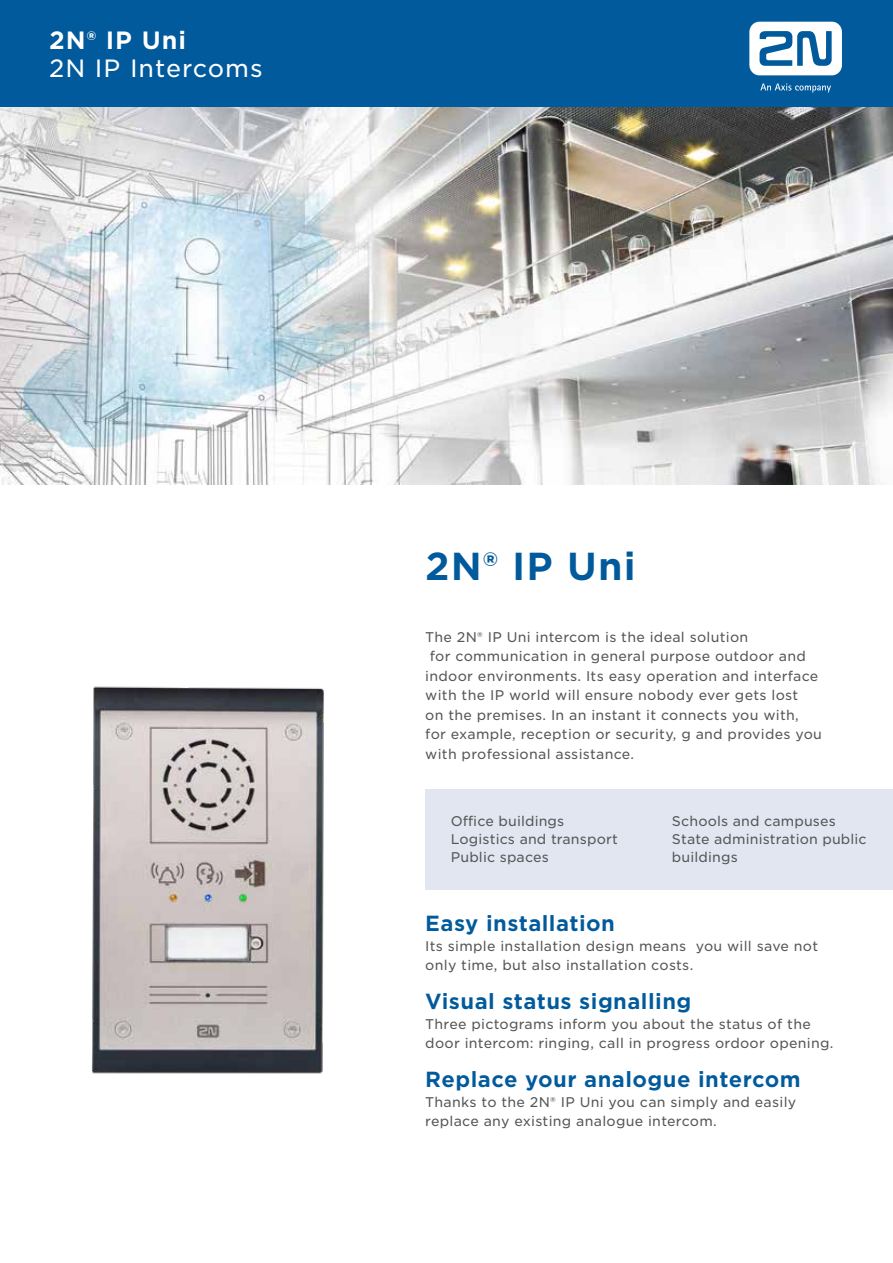
<style>
.page{position:relative;width:893px;height:1263px;background:#fff}
.page>*{position:absolute;margin:0;border:0;box-sizing:border-box;transform-origin:0 0}
.t1{font:700 37.5px "Gotham S Sm";letter-spacing:.03em;color:#005a9c}
.t2{font:24px "Gotham S Sm";letter-spacing:.04em;color:#fff}
.t3{font:700 24px "Gotham S Sm";letter-spacing:.04em;color:#fff}
.t4{font:700 21px "Gotham S Sm";letter-spacing:.02em;color:#005a9c}
.t5{font:13.5px/18px "Gotham S Sm";letter-spacing:.02em;color:#545756}
</style>
<div class="page">
<img style="left:0;top:106px;width:893px;height:379px">
<div style="left:0;top:0;width:893px;height:106px;background:#005a9c"></div>
<div style="left:425px;top:790px;width:468px;height:100px;background:#e1e6f1"></div>
<img style="left:92px;top:686px;width:232px;height:388px">
<svg style="left:749px;top:22px;width:93px;height:53px"></svg>
<svg style="left:760px;top:83px;width:71px;height:10px"></svg>
<h2 class="t3" style="left:49px;top:24px;width:138px">2N® IP Uni</h2>
<h2 class="t2" style="left:49px;top:52px;width:215px">2N IP Intercoms</h2>
<h1 class="t1" style="left:425px;top:541px;width:212px">2N® IP Uni</h1>
<p class="t5" style="left:425px;top:627px;width:325px">The 2N® IP Uni intercom is the ideal solution</p>
<p class="t5" style="left:430px;top:647px;width:378px">for communication in general purpose outdoor and</p>
<p class="t5" style="left:425px;top:666px;width:395px">indoor environments. Its easy operation and interface</p>
<p class="t5" style="left:425px;top:686px;width:374px">with the IP world will ensure nobody ever gets lost</p>
<p class="t5" style="left:425px;top:705px;width:375px">on the premises. In an instant it connects you with,</p>
<p class="t5" style="left:425px;top:725px;width:398px">for example, reception or security, g and provides you</p>
<p class="t5" style="left:425px;top:744px;width:210px">with professional assistance.</p>
<p class="t5" style="left:451px;top:812px;width:169px">Office buildings<br>Logistics and transport<br>Public spaces</p>
<p class="t5" style="left:672px;top:812px;width:196px">Schools and campuses<br>State administration public buildings</p>
<h3 class="t4" style="left:425px;top:909px;width:191px">Easy installation</h3>
<p class="t5" style="left:425px;top:936px;width:394px;line-height:19.5px">Its simple installation design means you will save not only time, but also installation costs.</p>
<h3 class="t4" style="left:425px;top:987px;width:268px">Visual status signalling</h3>
<p class="t5" style="left:425px;top:1014px;width:410px;line-height:19.5px">Three pictograms inform you about the status of the door intercom: ringing, call in progress ordoor opening.</p>
<h3 class="t4" style="left:425px;top:1065px;width:377px">Replace your analogue intercom</h3>
<p class="t5" style="left:425px;top:1092px;width:373px;line-height:19.5px">Thanks to the 2N® IP Uni you can simply and easily replace any existing analogue intercom.</p>
</div>
